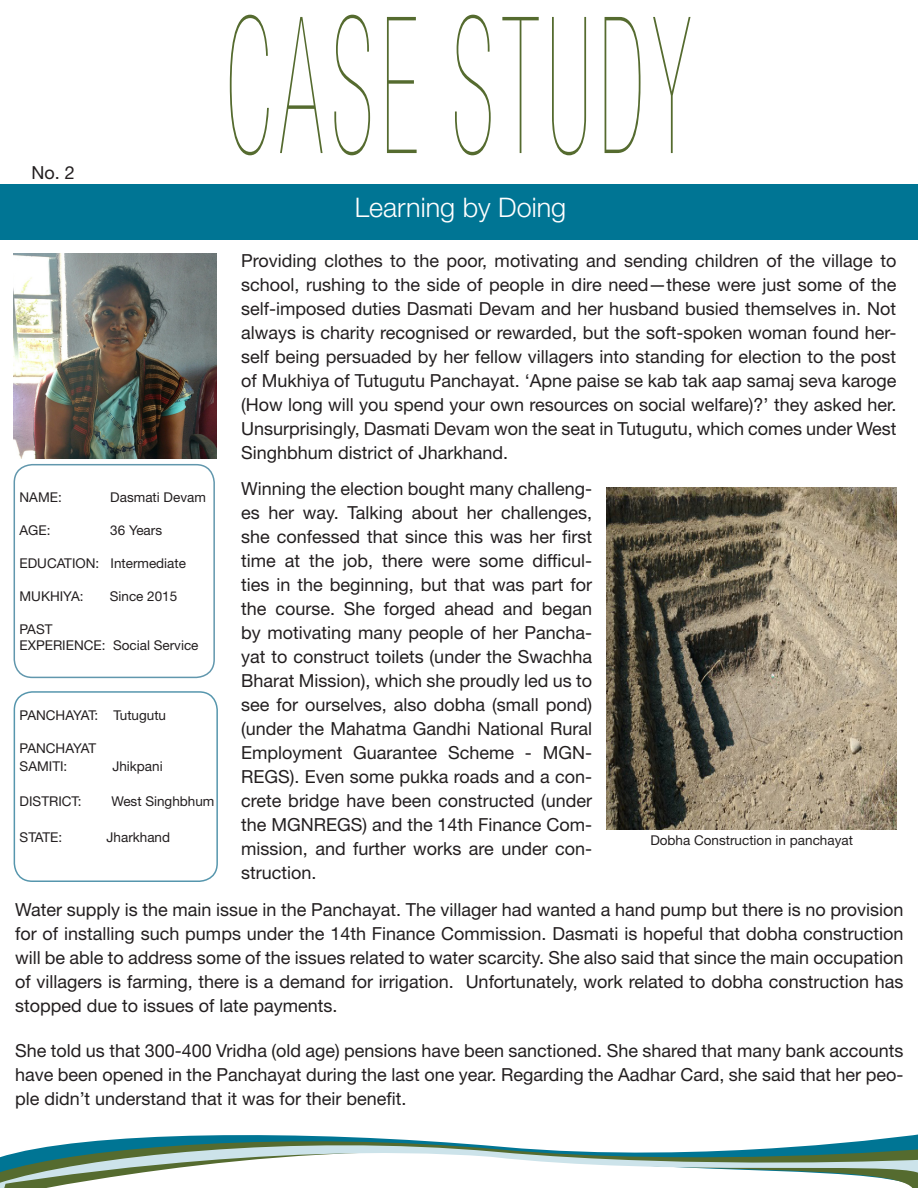
<style>
.page{position:relative;width:918px;height:1188px;background:#fff}
.page>*{position:absolute;margin:0;border:0;box-sizing:border-box;transform-origin:0 0}
.t1{font:200 condensed 190.65px "Helvetica Neue LT Std";letter-spacing:.1em;color:#556b2f;scale:.47 1}
.Para{font:300 27px "Helvetica Neue LT Std";color:#fff}
.t2{font:18px/24px "Helvetica Neue LT Std";color:#231f20;text-align:justify}
.Para-2{font:13.5px "Helvetica Neue LT Std";color:#231f20}
.Para-3{font:13.5px "Helvetica Neue LT Std";letter-spacing:-.035em;color:#231f20}
</style>
<div class="page">
<svg style="left:0;top:1134px;width:918px;height:54px"></svg>
<div style="left:0;top:184px;width:918px;height:56px;background:#007594"></div>
<div style="left:14px;top:464px;width:201px;height:214px;border:2px solid #6197ad;border-radius:18px"></div>
<div style="left:14px;top:691px;width:204px;height:191px;border:2px solid #5696ad;border-radius:18px"></div>
<img style="left:13px;top:253px;width:203px;height:206px">
<img style="left:607px;top:488px;width:289px;height:342px">
<p class="t2" style="left:32px;top:161px;width:45px">No. 2</p>
<p class="Para-2" style="left:20px;top:489px;width:44px">NAME:</p>
<p class="Para-2" style="left:110px;top:489px;width:97px">Dasmati Devam</p>
<p class="Para-2" style="left:20px;top:522px;width:32px">AGE:</p>
<p class="Para-2" style="left:110px;top:522px;width:53px">36 Years</p>
<p class="Para-2" style="left:20px;top:555px;width:168px">EDUCATION: Intermediate</p>
<p class="Para-2" style="left:20px;top:588px;width:66px">MUKHIYA:</p>
<p class="Para-2" style="left:110px;top:588px;width:69px">Since 2015</p>
<p class="Para-2" style="left:20px;top:621px;width:34px">PAST</p>
<p class="Para-2" style="left:20px;top:637px;width:180px">EXPERIENCE: Social Service</p>
<p class="Para-2" style="left:20px;top:707px;width:148px">PANCHAYAT: Tutugutu</p>
<p class="Para-3" style="left:20px;top:740px;width:78px">PANCHAYAT</p>
<p class="Para-2" style="left:20px;top:758px;width:49px">SAMITI:</p>
<p class="Para-2" style="left:112px;top:758px;width:52px">Jhikpani</p>
<p class="Para-2" style="left:20px;top:793px;width:63px">DISTRICT:</p>
<p class="Para-2" style="left:112px;top:793px;width:104px">West Singhbhum</p>
<p class="Para-2" style="left:20px;top:829px;width:44px">STATE:</p>
<p class="Para-2" style="left:107px;top:829px;width:65px">Jharkhand</p>
<p class="t1" style="left:226px;top:-18px;width:989px">CASE STUDY</p>
<p class="Para" style="left:355px;top:191px;width:213px">Learning by Doing</p>
<p class="t2" style="left:241px;top:248px;width:657px">Providing clothes to the poor, motivating and sending children of the village to school, rushing to the side of people in dire need—these were just some of the self-imposed duties Dasmati Devam and her husband busied themselves in. Not always is charity recognised or rewarded, but the soft-spoken woman found her&shy;self being persuaded by her fellow villagers into standing for election to the post of Mukhiya of Tutugutu Panchayat. ‘Apne paise se kab tak aap samaj seva karoge (How long will you spend your own resources on social welfare)?’ they asked her.<br>Unsurprisingly, Dasmati Devam won the seat in Tutugutu, which comes under West Singhbhum district of Jharkhand.</p>
<p class="t2" style="left:241px;top:477px;width:352px">Winning the election bought many challeng&shy;es her way. Talking about her challenges, she confessed that since this was her first time at the job, there were some difficul&shy;ties in the beginning, but that was part for the course. She forged ahead and began by motivating many people of her Pancha&shy;yat to construct toilets (under the Swachha Bharat Mission), which she proudly led us to see for ourselves, also dobha (small pond) (under the Mahatma Gandhi National Rural Employment Guarantee Scheme - MGN-REGS). Even some pukka roads and a con&shy;crete bridge have been constructed (under the MGNREGS) and the 14th Finance Com&shy;mission, and further works are under con&shy;struction.</p>
<p class="Para-2" style="left:650px;top:832px;width:204px">Dobha Construction in panchayat</p>
<p class="t2" style="left:15px;top:898px;width:890px">Water supply is the main issue in the Panchayat. The villager had wanted a hand pump but there is no provision for of installing such pumps under the 14th Finance Commission. Dasmati is hopeful that dobha construction will be able to address some of the issues related to water scarcity. She also said that since the main occupation of villagers is farming, there is a demand for irrigation. Unfortunately, work related to dobha construction has stopped due to issues of late payments.</p>
<p class="t2" style="left:15px;top:1039px;width:890px">She told us that 300-400 Vridha (old age) pensions have been sanctioned. She shared that many bank accounts have been opened in the Panchayat during the last one year. Regarding the Aadhar Card, she said that her peo&shy;ple didn’t understand that it was for their benefit.</p>
</div>
